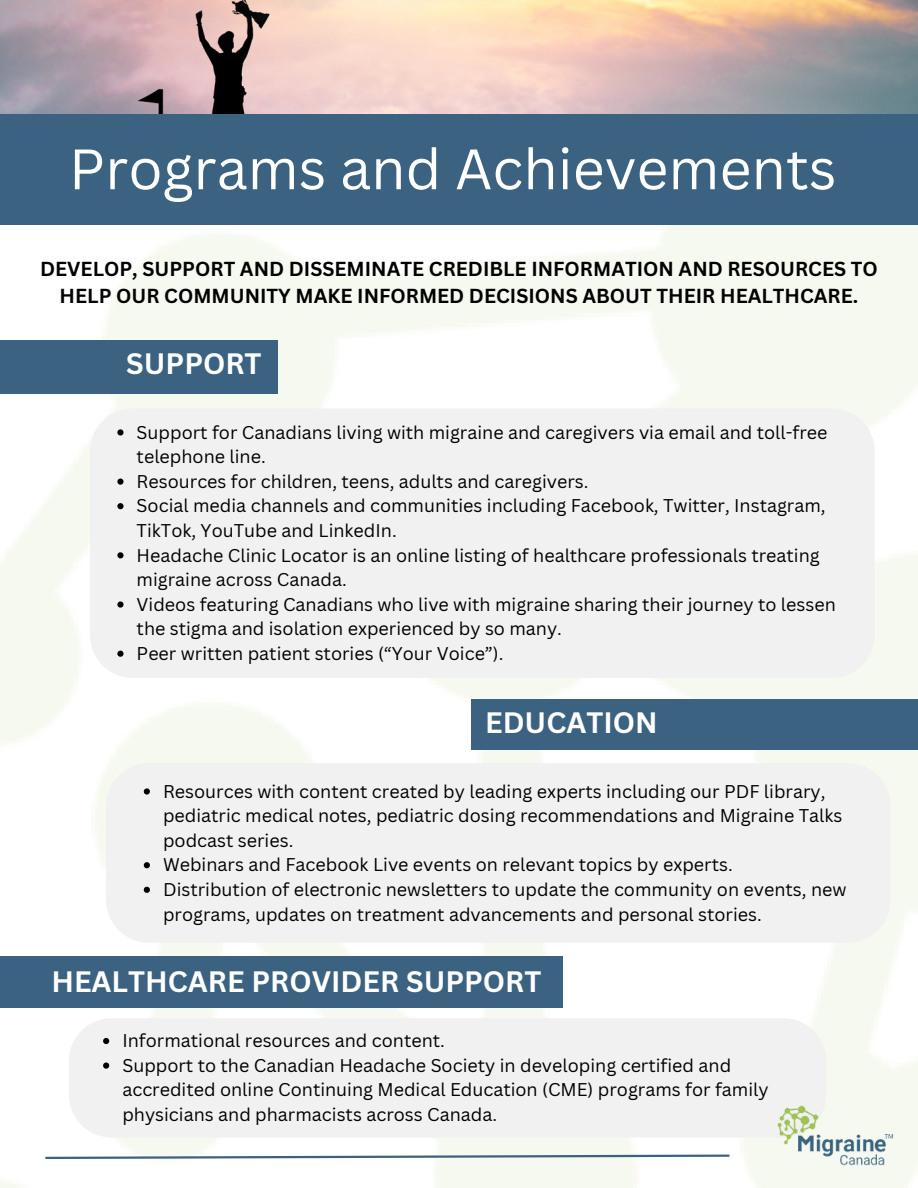
<style>
.page{position:relative;width:918px;height:1188px;background:#fff}
.page>*{position:absolute;margin:0;border:0;box-sizing:border-box;transform-origin:0 0}
.t1{font:55.65px "Canva Sans";color:#fff}
.t2{font:700 28.8px "Canva Sans";color:#fff}
.t3{font:700 19.8px/27px "Canva Sans";color:#000;text-align:center}
.t4{font:18px/24.6px "Canva Sans";color:#000}
</style>
<div class="page">
<img style="left:0;top:225px;width:918px;height:963px">
<div style="left:0;top:113px;width:918px;height:112px;background:#3b6280"></div>
<div style="left:69px;top:1018px;width:757px;height:120px;background:#f1f1f1"></div>
<img style="left:777px;top:1105px;width:128px;height:61px">
<svg style="left:43px;top:1153px;width:689px;height:7px"></svg>
<div style="left:0;top:340px;width:277px;height:53px;background:#3b6280"></div>
<div style="left:472px;top:699px;width:446px;height:51px;background:#3b6280"></div>
<div style="left:0;top:956px;width:562px;height:52px;background:#3b6280"></div>
<img style="left:0;top:0;width:918px;height:113px">
<div style="left:90px;top:408px;width:785px;height:270px;background:#f1f1f1"></div>
<svg style="left:117px;top:429px;width:7px;height:7px"></svg>
<svg style="left:117px;top:479px;width:7px;height:6px"></svg>
<svg style="left:117px;top:503px;width:7px;height:6px"></svg>
<svg style="left:117px;top:552px;width:7px;height:6px"></svg>
<svg style="left:117px;top:601px;width:7px;height:7px"></svg>
<svg style="left:117px;top:651px;width:7px;height:6px"></svg>
<div style="left:106px;top:763px;width:785px;height:180px;background:#f1f1f1"></div>
<svg style="left:144px;top:788px;width:6px;height:7px"></svg>
<svg style="left:144px;top:862px;width:6px;height:6px"></svg>
<svg style="left:144px;top:887px;width:6px;height:6px"></svg>
<svg style="left:103px;top:1038px;width:6px;height:6px"></svg>
<svg style="left:103px;top:1063px;width:6px;height:6px"></svg>
<h1 class="t1" style="left:69px;top:136px;width:769px">Programs and Achievements</h1>
<p class="t3" style="left:40px;top:255px;width:839px">DEVELOP, SUPPORT AND DISSEMINATE CREDIBLE INFORMATION AND RESOURCES TO<br>HELP OUR COMMUNITY MAKE INFORMED DECISIONS ABOUT THEIR HEALTHCARE.</p>
<h2 class="t2" style="left:126px;top:346px;width:137px">SUPPORT</h2>
<p class="t4" style="left:137px;top:420px;width:701px">Support for Canadians living with migraine and caregivers via email and toll-free telephone line.<br>Resources for children, teens, adults and caregivers.<br>Social media channels and communities including Facebook, Twitter, Instagram, TikTok, YouTube and LinkedIn.<br>Headache Clinic Locator is an online listing of healthcare professionals treating migraine across Canada.<br>Videos featuring Canadians who live with migraine sharing their journey to lessen the stigma and isolation experienced by so many.<br>Peer written patient stories (“Your Voice”).</p>
<h2 class="t2" style="left:485px;top:706px;width:174px">EDUCATION</h2>
<p class="t4" style="left:163px;top:779px;width:685px">Resources with content created by leading experts including our PDF library, pediatric medical notes, pediatric dosing recommendations and Migraine Talks podcast series.<br>Webinars and Facebook Live events on relevant topics by experts.<br>Distribution of electronic newsletters to update the community on events, new programs, updates on treatment advancements and personal stories.</p>
<h2 class="t2" style="left:51px;top:964px;width:492px">HEALTHCARE PROVIDER SUPPORT</h2>
<p class="t4" style="left:122px;top:1028px;width:648px">Informational resources and content.<br>Support to the Canadian Headache Society in developing certified and accredited online Continuing Medical Education (CME) programs for family physicians and pharmacists across Canada.</p>
</div>
